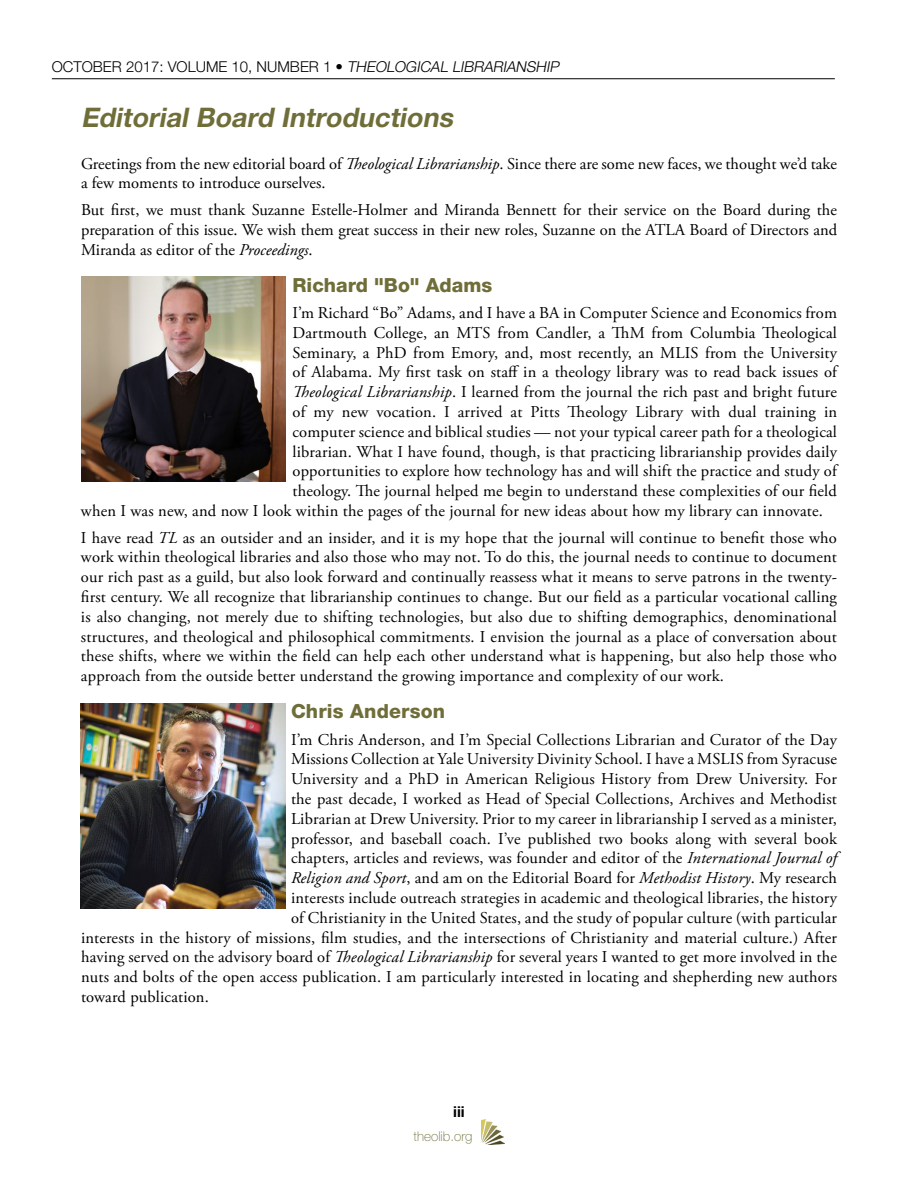
<style>
.page{position:relative;width:918px;height:1188px;background:#fff}
.page>*{position:absolute;margin:0;border:0;box-sizing:border-box;transform-origin:0 0}
.t1{font:italic 700 27px "Helvetica Neue LT Pro";color:#6f6e39}
.t2{font:800 19.5px "Helvetica Neue LT Pro";letter-spacing:.005em;color:#6f6e39}
.t3{font:16.5px/19.8px "Adobe Garamond Pro";letter-spacing:.01em;color:#000;text-align:justify}
.t4{font:300 15px "Helvetica Neue LT Pro";color:#000}
.t5{font:700 15px "Helvetica Neue LT Pro";color:#000}
.t6{font:100 13.5px "Helvetica Neue LT Pro";color:#6f6e39}
.s1{font-style:italic}
</style>
<div class="page">
<hr style="left:52px;top:78px;width:783px;height:1px;background:#000">
<img style="left:481px;top:1120px;width:23px;height:25px">
<img style="left:81px;top:276px;width:205px;height:205px">
<img style="left:81px;top:703px;width:204px;height:205px">
<p class="t4" style="left:52px;top:57px;width:512px">OCTOBER 2017: VOLUME 10, NUMBER 1 • <span class="s1">THEOLOGICAL LIBRARIANSHIP</span></p>
<h1 class="t1" style="left:81px;top:101px;width:379px">Editorial Board Introductions</h1>
<p class="t3" style="left:81px;top:154px;width:758px">Greetings from the new editorial board of <span class="s1">Theological Librarianship</span>. Since there are some new faces, we thought we’d take a few moments to introduce ourselves.</p>
<p class="t3" style="left:81px;top:200px;width:758px">But first, we must thank Suzanne Estelle-Holmer and Miranda Bennett for their service on the Board during the preparation of this issue. We wish them great success in their new roles, Suzanne on the ATLA Board of Directors and Miranda as editor of the <span class="s1">Proceedings</span>.</p>
<p class="t2" style="left:293px;top:273px;width:201px">Richard "Bo" Adams</p>
<p class="t3" style="left:293px;top:304px;width:546px">I’m Richard “Bo” Adams, and I have a BA in Computer Science and Economics from</p>
<p class="t3" style="left:293px;top:323px;width:546px">Dartmouth College, an MTS from Candler, a ThM from Columbia Theological</p>
<p class="t3" style="left:293px;top:343px;width:546px">Seminary, a PhD from Emory, and, most recently, an MLIS from the University</p>
<p class="t3" style="left:293px;top:363px;width:546px">of Alabama. My first task on staff in a theology library was to read back issues of</p>
<p class="t3" style="left:293px;top:383px;width:546px"><span class="s1">Theological Librarianship</span>. I learned from the journal the rich past and bright future</p>
<p class="t3" style="left:293px;top:403px;width:546px">of my new vocation. I arrived at Pitts Theology Library with dual training in</p>
<p class="t3" style="left:293px;top:422px;width:546px">computer science and biblical studies — not your typical career path for a theological</p>
<p class="t3" style="left:293px;top:442px;width:546px">librarian. What I have found, though, is that practicing librarianship provides daily</p>
<p class="t3" style="left:293px;top:462px;width:546px">opportunities to explore how technology has and will shift the practice and study of</p>
<p class="t3" style="left:293px;top:482px;width:546px">theology. The journal helped me begin to understand these complexities of our field</p>
<p class="t3" style="left:81px;top:502px;width:744px">when I was new, and now I look within the pages of the journal for new ideas about how my library can innovate.</p>
<p class="t3" style="left:81px;top:528px;width:758px">I have read <span class="s1">TL</span> as an outsider and an insider, and it is my hope that the journal will continue to benefit those who work within theological libraries and also those who may not. To do this, the journal needs to continue to document our rich past as a guild, but also look forward and continually reassess what it means to serve patrons in the twenty&shy;first century. We all recognize that librarianship continues to change. But our field as a particular vocational calling is also changing, not merely due to shifting technologies, but also due to shifting demographics, denominational structures, and theological and philosophical commitments. I envision the journal as a place of conversation about these shifts, where we within the field can help each other understand what is happening, but also help those who approach from the outside better understand the growing importance and complexity of our work.</p>
<p class="t2" style="left:291px;top:700px;width:156px">Chris Anderson</p>
<p class="t3" style="left:291px;top:730px;width:547px">I’m Chris Anderson, and I’m Special Collections Librarian and Curator of the Day</p>
<p class="t3" style="left:291px;top:750px;width:548px">Missions Collection at Yale University Divinity School. I have a MSLIS from Syracuse</p>
<p class="t3" style="left:291px;top:770px;width:547px">University and a PhD in American Religious History from Drew University. For</p>
<p class="t3" style="left:291px;top:790px;width:547px">the past decade, I worked as Head of Special Collections, Archives and Methodist</p>
<p class="t3" style="left:291px;top:809px;width:548px">Librarian at Drew University. Prior to my career in librarianship I served as a minister,</p>
<p class="t3" style="left:291px;top:829px;width:548px">professor, and baseball coach. I’ve published two books along with several book</p>
<p class="t3" style="left:291px;top:849px;width:547px">chapters, articles and reviews, was founder and editor of the <span class="s1">International Journal of</span></p>
<p class="t3" style="left:291px;top:869px;width:548px"><span class="s1">Religion and Sport</span>, and am on the Editorial Board for <span class="s1">Methodist History</span>. My research</p>
<p class="t3" style="left:291px;top:889px;width:548px">interests include outreach strategies in academic and theological libraries, the history</p>
<p class="t3" style="left:291px;top:908px;width:548px">of Christianity in the United States, and the study of popular culture (with particular</p>
<p class="t3" style="left:81px;top:928px;width:758px">interests in the history of missions, film studies, and the intersections of Christianity and material culture.) After</p>
<p class="t3" style="left:81px;top:948px;width:757px">having served on the advisory board of <span class="s1">Theological Librarianship</span> for several years I wanted to get more involved in the</p>
<p class="t3" style="left:81px;top:968px;width:757px">nuts and bolts of the open access publication. I am particularly interested in locating and shepherding new authors</p>
<p class="t3" style="left:81px;top:988px;width:129px">toward publication.</p>
<p class="t5" style="left:453px;top:1102px;width:13px">iii</p>
<p class="t6" style="left:414px;top:1129px;width:60px">theolib.org</p>
</div>
